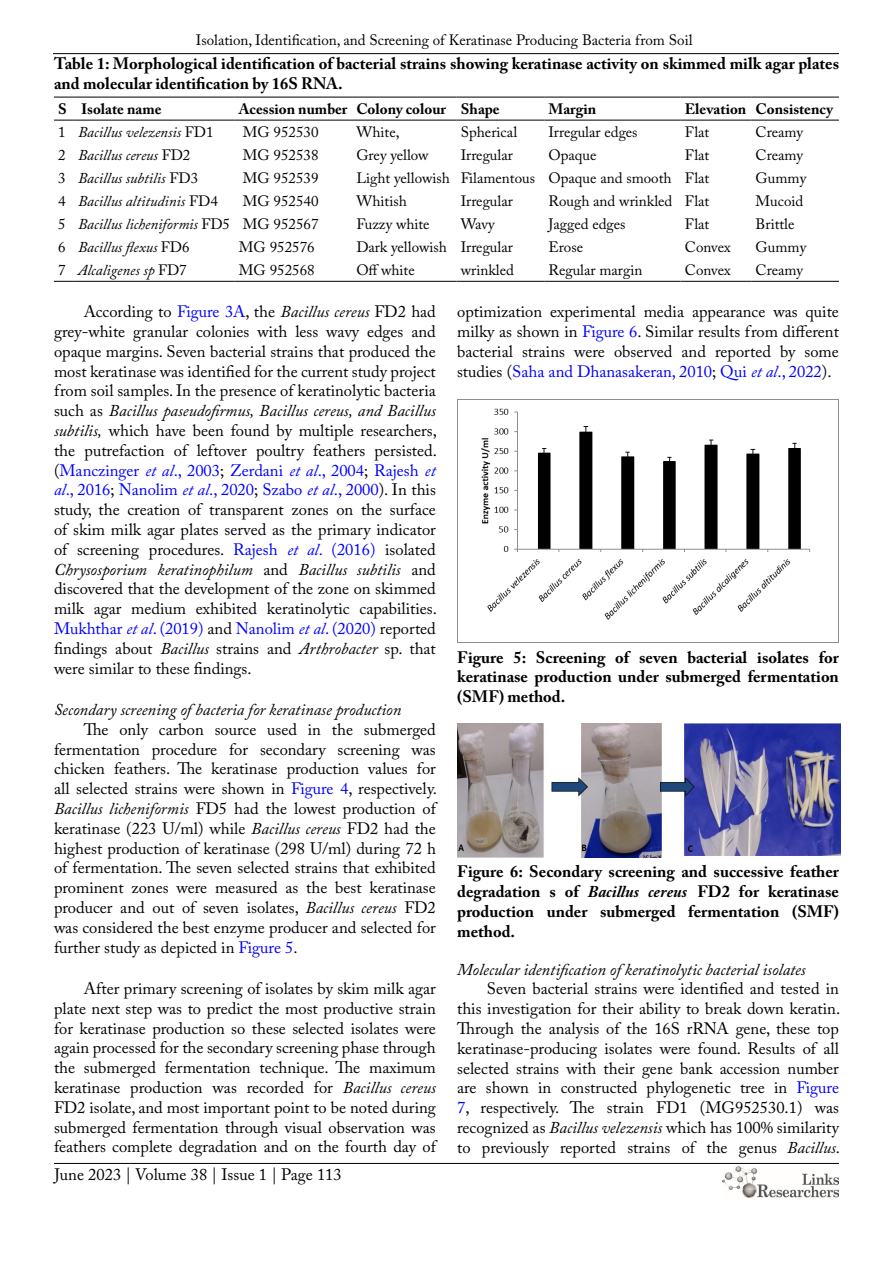
<style>
.page{position:relative;width:893px;height:1263px;background:#fff}
.page>*{position:absolute;margin:0;border:0;box-sizing:border-box;transform-origin:0 0}
.t1{font:16.5px/19.8px "Adobe Caslon Pro";color:#000;text-align:justify}
.t2{font:700 16.5px/19.8px "Adobe Caslon Pro";color:#000;text-align:justify}
.t3{font:italic 16.5px "Adobe Caslon Pro";color:#000}
.t4{font:15px "Adobe Caslon Pro";color:#000}
.t5{font:italic 15px "Adobe Caslon Pro";color:#000}
.t6{font:700 15px "Adobe Caslon Pro";color:#000}
.s1{font-style:normal}
.s2{color:#00f}
.s3{font-style:italic}
.s4{font-style:italic;color:#00f}
</style>
<div class="page">
<hr style="left:53px;top:53px;width:786px;height:1px;background:#000">
<hr style="left:54px;top:1163px;width:785px;height:1px;background:#000">
<img style="left:722px;top:1166px;width:117px;height:32px">
<svg style="left:54px;top:281px;width:20px;height:1px"></svg>
<hr style="left:74px;top:281px;width:161px;height:1px;background:#000">
<hr style="left:235px;top:281px;width:117px;height:1px;background:#000">
<hr style="left:352px;top:281px;width:105px;height:1px;background:#000">
<hr style="left:457px;top:281px;width:87px;height:1px;background:#000">
<hr style="left:544px;top:281px;width:137px;height:1px;background:#000">
<hr style="left:681px;top:281px;width:70px;height:1px;background:#000">
<hr style="left:751px;top:281px;width:88px;height:1px;background:#000">
<svg style="left:54px;top:97px;width:20px;height:1px"></svg>
<hr style="left:74px;top:97px;width:161px;height:1px;background:#000">
<hr style="left:235px;top:97px;width:117px;height:1px;background:#000">
<hr style="left:352px;top:97px;width:105px;height:1px;background:#000">
<hr style="left:457px;top:97px;width:87px;height:1px;background:#000">
<hr style="left:544px;top:97px;width:137px;height:1px;background:#000">
<hr style="left:681px;top:97px;width:70px;height:1px;background:#000">
<hr style="left:751px;top:97px;width:88px;height:1px;background:#000">
<svg style="left:54px;top:120px;width:20px;height:1px"></svg>
<hr style="left:74px;top:120px;width:161px;height:1px;background:#000">
<hr style="left:235px;top:120px;width:117px;height:1px;background:#000">
<hr style="left:352px;top:120px;width:105px;height:1px;background:#000">
<hr style="left:457px;top:120px;width:87px;height:1px;background:#000">
<hr style="left:544px;top:120px;width:137px;height:1px;background:#000">
<hr style="left:681px;top:120px;width:70px;height:1px;background:#000">
<hr style="left:751px;top:120px;width:88px;height:1px;background:#000">
<img style="left:457px;top:400px;width:382px;height:243px">
<img style="left:457px;top:723px;width:384px;height:134px">
<p class="t4" style="left:196px;top:31px;width:498px">Isolation, Identification, and Screening of Keratinase Producing Bacteria from Soil</p>
<p class="t2" style="left:54px;top:54px;width:787px">Table 1: Morphological identification of bacterial strains showing keratinase activity on skimmed milk agar plates and molecular identification by 16S RNA.</p>
<p class="t6" style="left:58px;top:100px;width:105px">S Isolate name</p>
<p class="t6" style="left:239px;top:100px;width:262px">Acession number Colony colour Shape</p>
<p class="t6" style="left:549px;top:100px;width:49px">Margin</p>
<p class="t6" style="left:685px;top:100px;width:150px">Elevation Consistency</p>
<p class="t5" style="left:58px;top:123px;width:157px"><span class="s1">1</span> Bacillus velezensis <span class="s1">FD1</span></p>
<p class="t4" style="left:243px;top:123px;width:77px">MG 952530</p>
<p class="t4" style="left:356px;top:123px;width:45px">White,</p>
<p class="t4" style="left:461px;top:123px;width:58px">Spherical</p>
<p class="t4" style="left:549px;top:123px;width:91px">Irregular edges</p>
<p class="t4" style="left:685px;top:123px;width:26px">Flat</p>
<p class="t4" style="left:755px;top:123px;width:49px">Creamy</p>
<p class="t5" style="left:58px;top:146px;width:134px"><span class="s1">2</span> Bacillus cereus <span class="s1">FD2</span></p>
<p class="t4" style="left:243px;top:146px;width:77px">MG 952538</p>
<p class="t4" style="left:356px;top:146px;width:74px">Grey yellow</p>
<p class="t4" style="left:461px;top:146px;width:54px">Irregular</p>
<p class="t4" style="left:549px;top:146px;width:49px">Opaque</p>
<p class="t4" style="left:685px;top:146px;width:26px">Flat</p>
<p class="t4" style="left:755px;top:146px;width:49px">Creamy</p>
<p class="t5" style="left:58px;top:169px;width:141px"><span class="s1">3</span> Bacillus subtilis <span class="s1">FD3</span></p>
<p class="t4" style="left:243px;top:169px;width:77px">MG 952539</p>
<p class="t4" style="left:356px;top:169px;width:354px">Light yellowish Filamentous Opaque and smooth Flat</p>
<p class="t4" style="left:755px;top:169px;width:52px">Gummy</p>
<p class="t5" style="left:58px;top:192px;width:161px"><span class="s1">4</span> Bacillus altitudinis <span class="s1">FD4</span></p>
<p class="t4" style="left:243px;top:192px;width:77px">MG 952540</p>
<p class="t4" style="left:356px;top:192px;width:52px">Whitish</p>
<p class="t4" style="left:461px;top:192px;width:54px">Irregular</p>
<p class="t4" style="left:549px;top:192px;width:162px">Rough and wrinkled Flat</p>
<p class="t4" style="left:755px;top:192px;width:49px">Mucoid</p>
<p class="t5" style="left:58px;top:215px;width:262px"><span class="s1">5</span> Bacillus licheniformis <span class="s1">FD5 MG 952567</span></p>
<p class="t4" style="left:356px;top:215px;width:75px">Fuzzy white</p>
<p class="t4" style="left:461px;top:215px;width:35px">Wavy</p>
<p class="t4" style="left:549px;top:215px;width:79px">Jagged edges</p>
<p class="t4" style="left:685px;top:215px;width:26px">Flat</p>
<p class="t4" style="left:755px;top:215px;width:40px">Brittle</p>
<p class="t5" style="left:58px;top:238px;width:133px"><span class="s1">6</span> Bacillus flexus <span class="s1">FD6</span></p>
<p class="t4" style="left:239px;top:238px;width:77px">MG 952576</p>
<p class="t4" style="left:356px;top:238px;width:158px">Dark yellowish Irregular</p>
<p class="t4" style="left:549px;top:238px;width:36px">Erose</p>
<p class="t4" style="left:685px;top:238px;width:47px">Convex</p>
<p class="t4" style="left:755px;top:238px;width:52px">Gummy</p>
<p class="t5" style="left:58px;top:261px;width:130px"><span class="s1">7</span> Alcaligenes sp <span class="s1">FD7</span></p>
<p class="t4" style="left:239px;top:261px;width:77px">MG 952568</p>
<p class="t4" style="left:356px;top:261px;width:60px">Off white</p>
<p class="t4" style="left:461px;top:261px;width:55px">wrinkled</p>
<p class="t4" style="left:549px;top:261px;width:95px">Regular margin</p>
<p class="t4" style="left:685px;top:261px;width:47px">Convex</p>
<p class="t4" style="left:755px;top:261px;width:49px">Creamy</p>
<p class="t1" style="left:54px;top:301px;width:384px;text-indent:30px">According to <span class="s2">Figure 3A</span>, the <span class="s3">Bacillus cereus</span> FD2 had grey-white granular colonies with less wavy edges and opaque margins. Seven bacterial strains that produced the most keratinase was identified for the current study project from soil samples. In the presence of keratinolytic bacteria such as <span class="s3">Bacillus paseudofirmus, Bacillus cereus, and Bacillus subtilis,</span> which have been found by multiple researchers, the putrefaction of leftover poultry feathers persisted. (<span class="s2">Manczinger</span> <span class="s4">et al</span><span class="s2">., 2003</span>; <span class="s2">Zerdani</span> <span class="s4">et al</span><span class="s2">., 2004</span>; <span class="s2">Rajesh</span> <span class="s4">et al</span><span class="s2">., 2016</span>; <span class="s2">Nanolim</span> <span class="s4">et al</span><span class="s2">., 2020</span>; <span class="s2">Szabo</span> <span class="s4">et al</span><span class="s2">., 2000</span>). In this study, the creation of transparent zones on the surface of skim milk agar plates served as the primary indicator of screening procedures. <span class="s2">Rajesh</span> <span class="s4">et al</span><span class="s2">. (2016)</span> isolated <span class="s3">Chrysosporium keratinophilum</span> and <span class="s3">Bacillus subtilis</span> and discovered that the development of the zone on skimmed milk agar medium exhibited keratinolytic capabilities.<br><span class="s2">Mukhthar</span> <span class="s4">et al</span><span class="s2">. (2019)</span> and <span class="s2">Nanolim</span> <span class="s4">et al</span><span class="s2">. (2020)</span> reported findings about <span class="s3">Bacillus</span> strains and <span class="s3">Arthrobacter</span> sp. that were similar to these findings.</p>
<p class="t3" style="left:54px;top:700px;width:349px">Secondary screening of bacteria for keratinase production</p>
<p class="t1" style="left:54px;top:719px;width:385px;text-indent:30px">The only carbon source used in the submerged fermentation procedure for secondary screening was chicken feathers. The keratinase production values for all selected strains were shown in <span class="s2">Figure 4</span>, respectively.<br><span class="s3">Bacillus licheniformis</span> FD5 had the lowest production of keratinase (223 U/ml) while <span class="s3">Bacillus cereus</span> FD2 had the highest production of keratinase (298 U/ml) during 72 h of fermentation. The seven selected strains that exhibited prominent zones were measured as the best keratinase producer and out of seven isolates, <span class="s3">Bacillus cereus</span> FD2 was considered the best enzyme producer and selected for further study as depicted in <span class="s2">Figure 5</span>.</p>
<p class="t1" style="left:54px;top:978px;width:383px;text-indent:30px">After primary screening of isolates by skim milk agar plate next step was to predict the most productive strain for keratinase production so these selected isolates were again processed for the secondary screening phase through the submerged fermentation technique. The maximum keratinase production was recorded for <span class="s3">Bacillus cereus </span>FD2 isolate, and most important point to be noted during submerged fermentation through visual observation was feathers complete degradation and on the fourth day of</p>
<p class="t1" style="left:457px;top:301px;width:383px">optimization experimental media appearance was quite milky as shown in <span class="s2">Figure 6</span>. Similar results from different bacterial strains were observed and reported by some studies (<span class="s2">Saha and Dhanasakeran, 2010</span>; <span class="s2">Qui</span> <span class="s4">et al</span><span class="s2">., 2022</span>).</p>
<p class="t2" style="left:457px;top:647px;width:383px">Figure 5: Screening of seven bacterial isolates for keratinase production under submerged fermentation (SMF) method.</p>
<p class="t2" style="left:457px;top:862px;width:383px">Figure 6: Secondary screening and successive feather degradation s of <span class="s3">Bacillus cereus</span> FD2 for keratinase production under submerged fermentation (SMF) method.</p>
<p class="t3" style="left:457px;top:959px;width:350px">Molecular identification of keratinolytic bacterial isolates</p>
<p class="t1" style="left:457px;top:979px;width:385px;text-indent:30px">Seven bacterial strains were identified and tested in this investigation for their ability to break down keratin.<br>Through the analysis of the 16S rRNA gene, these top keratinase-producing isolates were found. Results of all selected strains with their gene bank accession number are shown in constructed phylogenetic tree in <span class="s2">Figure 7</span>, respectively. The strain FD1 (MG952530.1) was recognized as <span class="s3">Bacillus velezensis</span> which has 100% similarity to previously reported strains of the genus <span class="s3">Bacillus</span>.</p>
<p class="t1" style="left:54px;top:1164px;width:289px">June 2023 | Volume 38 | Issue 1 | Page 113</p>
</div>
